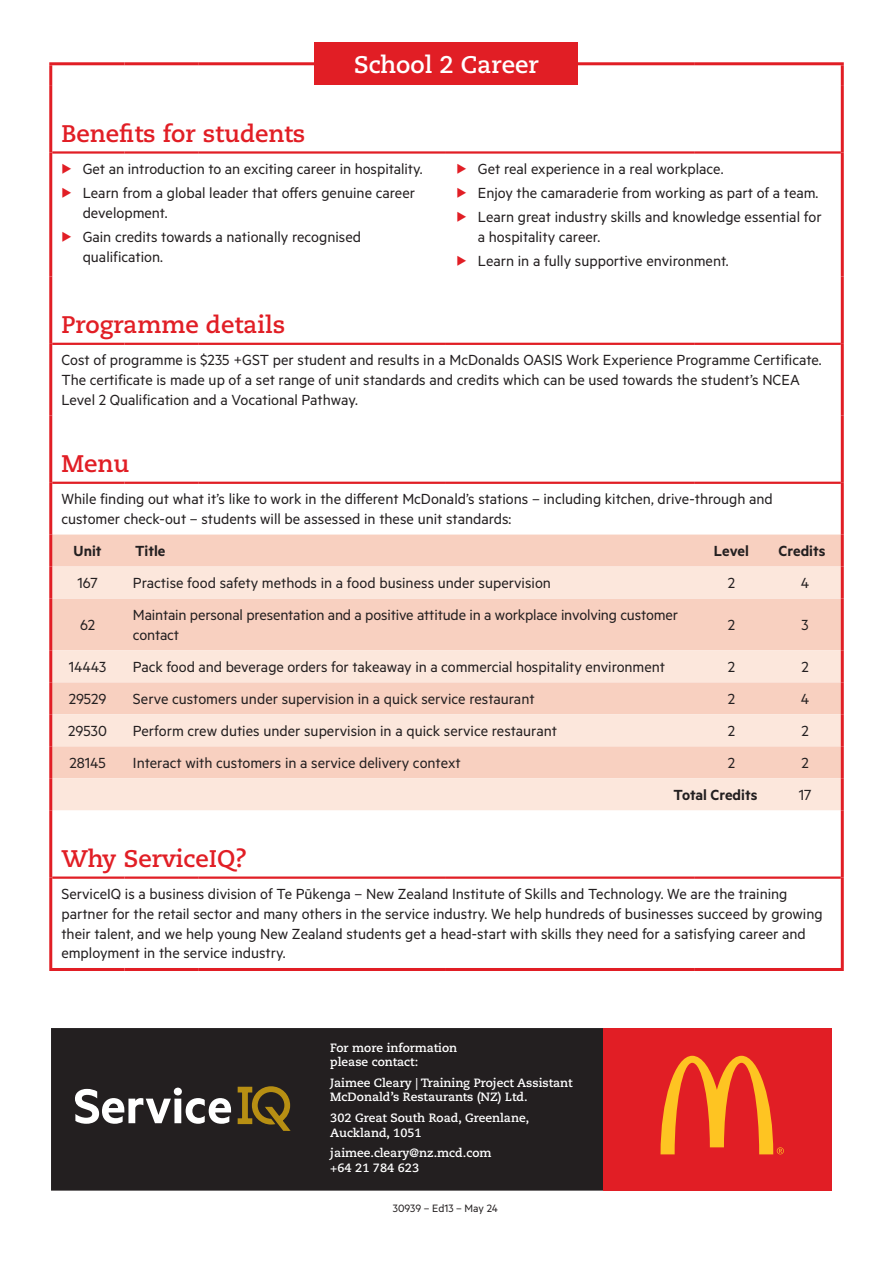
<style>
.page{position:relative;width:893px;height:1263px;background:#fff}
.page>*{position:absolute;margin:0;border:0;box-sizing:border-box;transform-origin:0 0}
.t1{font:700 24px "Caecilia LT Pro 75";color:#e11e25}
.t2{font:700 24px "Caecilia LT Pro 75";color:#fff}
.t3{font:16.5px/19.8px "Metric";color:#231f20}
.t4{font:600 16.5px "Metric";color:#231f20}
.t5{font:700 12px/14.4px "Caecilia LT Pro 75";color:#fff}
.t6{font:12px "Metric";color:#231f20}
.s1{color:#e11e25}
</style>
<div class="page">
<div style="left:51px;top:1028px;width:553px;height:162px;background:#231f20"></div>
<div style="left:604px;top:1028px;width:228px;height:162px;background:#e11e25"></div>
<svg style="left:75px;top:1087px;width:156px;height:37px"></svg>
<svg style="left:237px;top:1085px;width:55px;height:47px;background:#5e4b1a"></svg>
<svg style="left:660px;top:1056px;width:124px;height:98px"></svg>
<svg style="left:52px;top:154px;width:789px;height:261px"></svg>
<div style="left:52px;top:534px;width:789px;height:32px;background:#f8d0c0"></div>
<svg style="left:52px;top:566px;width:789px;height:244px;background:#fadcce"></svg>
<hr style="left:49px;top:85px;width:3px;height:67px;background:#e11e25">
<hr style="left:841px;top:85px;width:3px;height:67px;background:#e11e25">
<hr style="left:49px;top:152px;width:3px;height:124px;background:#e11e25">
<hr style="left:49px;top:276px;width:3px;height:68px;background:#e11e25">
<hr style="left:49px;top:344px;width:3px;height:71px;background:#e11e25">
<hr style="left:52px;top:151px;width:72px;height:3px;background:#e11e25">
<hr style="left:124px;top:151px;width:74px;height:3px;background:#e11e25">
<hr style="left:198px;top:151px;width:248px;height:3px;background:#e11e25">
<hr style="left:446px;top:151px;width:249px;height:3px;background:#e11e25">
<hr style="left:695px;top:151px;width:73px;height:3px;background:#e11e25">
<hr style="left:768px;top:151px;width:73px;height:3px;background:#e11e25">
<hr style="left:841px;top:152px;width:3px;height:124px;background:#e11e25">
<hr style="left:841px;top:276px;width:3px;height:68px;background:#e11e25">
<hr style="left:841px;top:344px;width:3px;height:71px;background:#e11e25">
<hr style="left:49px;top:65px;width:3px;height:20px;background:#e11e25">
<hr style="left:49px;top:62px;width:75px;height:3px;background:#e11e25">
<hr style="left:124px;top:62px;width:74px;height:3px;background:#e11e25">
<hr style="left:198px;top:62px;width:248px;height:3px;background:#e11e25">
<hr style="left:446px;top:62px;width:249px;height:3px;background:#e11e25">
<hr style="left:695px;top:62px;width:73px;height:3px;background:#e11e25">
<hr style="left:768px;top:62px;width:76px;height:3px;background:#e11e25">
<hr style="left:841px;top:65px;width:3px;height:20px;background:#e11e25">
<hr style="left:49px;top:415px;width:3px;height:68px;background:#e11e25">
<hr style="left:49px;top:483px;width:3px;height:51px;background:#e11e25">
<hr style="left:841px;top:415px;width:3px;height:68px;background:#e11e25">
<hr style="left:841px;top:483px;width:3px;height:51px;background:#e11e25">
<hr style="left:49px;top:534px;width:3px;height:32px;background:#e11e25">
<hr style="left:52px;top:482px;width:72px;height:2px;background:#e11e25">
<hr style="left:124px;top:482px;width:74px;height:2px;background:#e11e25">
<hr style="left:198px;top:482px;width:248px;height:2px;background:#e11e25">
<hr style="left:446px;top:482px;width:249px;height:2px;background:#e11e25">
<hr style="left:695px;top:482px;width:73px;height:2px;background:#e11e25">
<hr style="left:768px;top:482px;width:73px;height:2px;background:#e11e25">
<hr style="left:841px;top:534px;width:3px;height:32px;background:#e11e25">
<hr style="left:49px;top:566px;width:3px;height:32px;background:#e11e25">
<hr style="left:841px;top:566px;width:3px;height:32px;background:#e11e25">
<hr style="left:49px;top:598px;width:3px;height:52px;background:#e11e25">
<hr style="left:841px;top:598px;width:3px;height:52px;background:#e11e25">
<hr style="left:49px;top:650px;width:3px;height:32px;background:#e11e25">
<hr style="left:841px;top:650px;width:3px;height:32px;background:#e11e25">
<hr style="left:49px;top:682px;width:3px;height:32px;background:#e11e25">
<hr style="left:49px;top:746px;width:3px;height:32px;background:#e11e25">
<hr style="left:841px;top:682px;width:3px;height:32px;background:#e11e25">
<hr style="left:841px;top:746px;width:3px;height:32px;background:#e11e25">
<hr style="left:49px;top:714px;width:3px;height:32px;background:#e11e25">
<hr style="left:841px;top:714px;width:3px;height:32px;background:#e11e25">
<hr style="left:49px;top:778px;width:3px;height:32px;background:#e11e25">
<hr style="left:841px;top:778px;width:3px;height:32px;background:#e11e25">
<hr style="left:49px;top:810px;width:3px;height:68px;background:#e11e25">
<hr style="left:841px;top:810px;width:3px;height:68px;background:#e11e25">
<hr style="left:49px;top:878px;width:3px;height:90px;background:#e11e25">
<hr style="left:52px;top:876px;width:72px;height:3px;background:#e11e25">
<hr style="left:124px;top:876px;width:74px;height:3px;background:#e11e25">
<hr style="left:198px;top:876px;width:248px;height:3px;background:#e11e25">
<hr style="left:446px;top:876px;width:249px;height:3px;background:#e11e25">
<hr style="left:695px;top:876px;width:73px;height:3px;background:#e11e25">
<hr style="left:768px;top:876px;width:73px;height:3px;background:#e11e25">
<hr style="left:841px;top:878px;width:3px;height:90px;background:#e11e25">
<hr style="left:49px;top:968px;width:75px;height:3px;background:#e11e25">
<hr style="left:124px;top:968px;width:74px;height:3px;background:#e11e25">
<hr style="left:198px;top:968px;width:248px;height:3px;background:#e11e25">
<hr style="left:446px;top:968px;width:249px;height:3px;background:#e11e25">
<hr style="left:695px;top:968px;width:73px;height:3px;background:#e11e25">
<hr style="left:768px;top:968px;width:76px;height:3px;background:#e11e25">
<hr style="left:52px;top:343px;width:72px;height:2px;background:#e11e25">
<hr style="left:124px;top:343px;width:74px;height:2px;background:#e11e25">
<hr style="left:198px;top:343px;width:248px;height:2px;background:#e11e25">
<hr style="left:446px;top:343px;width:249px;height:2px;background:#e11e25">
<hr style="left:695px;top:343px;width:73px;height:2px;background:#e11e25">
<hr style="left:768px;top:343px;width:73px;height:2px;background:#e11e25">
<div style="left:314px;top:42px;width:264px;height:43px;background:#e11e25"></div>
<h1 class="t2" style="left:354px;top:48px;width:186px">School 2 Career</h1>
<h1 class="t1" style="left:61px;top:117px;width:245px">Benefits for students</h1>
<p class="t3" style="left:61px;top:158px;width:363px"><span class="s1">◆</span> Get an introduction to an exciting career in hospitality.</p>
<p class="t3" style="left:83px;top:182px;width:334px;text-indent:-21px"><span class="s1">◆</span> Learn from a global leader that offers genuine career development.</p>
<p class="t3" style="left:83px;top:226px;width:280px;text-indent:-21px"><span class="s1">◆</span> Gain credits towards a nationally recognised qualification.</p>
<p class="t3" style="left:457px;top:158px;width:268px"><span class="s1">◆</span> Get real experience in a real workplace.</p>
<p class="t3" style="left:457px;top:182px;width:363px"><span class="s1">◆</span> Enjoy the camaraderie from working as part of a team.</p>
<p class="t3" style="left:478px;top:206px;width:345px;text-indent:-21px"><span class="s1">◆</span> Learn great industry skills and knowledge essential for a hospitality career.</p>
<p class="t3" style="left:457px;top:250px;width:274px"><span class="s1">◆</span> Learn in a fully supportive environment.</p>
<h1 class="t1" style="left:61px;top:308px;width:225px">Programme details</h1>
<p class="t3" style="left:61px;top:350px;width:762px">Cost of programme is $235 +GST per student and results in a McDonalds OASIS Work Experience Programme Certificate.<br>The certificate is made up of a set range of unit standards and credits which can be used towards the student’s NCEA<br>Level 2 Qualification and a Vocational Pathway.</p>
<h1 class="t1" style="left:61px;top:447px;width:70px">Menu</h1>
<p class="t3" style="left:61px;top:488px;width:713px">While finding out what it’s like to work in the different McDonald’s stations – including kitchen, drive-through and customer check-out – students will be assessed in these unit standards:</p>
<p class="t4" style="left:74px;top:541px;width:29px">Unit</p>
<p class="t4" style="left:135px;top:541px;width:32px">Title</p>
<p class="t4" style="left:714px;top:541px;width:36px">Level</p>
<p class="t4" style="left:779px;top:541px;width:48px">Credits</p>
<p class="t3" style="left:77px;top:572px;width:22px">167</p>
<p class="t3" style="left:133px;top:572px;width:419px">Practise food safety methods in a food business under supervision</p>
<p class="t3" style="left:728px;top:572px;width:9px">2</p>
<p class="t3" style="left:801px;top:572px;width:10px">4</p>
<p class="t3" style="left:80px;top:614px;width:17px">62</p>
<p class="t3" style="left:133px;top:604px;width:546px">Maintain personal presentation and a positive attitude in a workplace involving customer contact</p>
<p class="t3" style="left:728px;top:614px;width:9px">2</p>
<p class="t3" style="left:801px;top:614px;width:9px">3</p>
<p class="t3" style="left:69px;top:656px;width:39px">14443</p>
<p class="t3" style="left:133px;top:656px;width:533px">Pack food and beverage orders for takeaway in a commercial hospitality environment</p>
<p class="t3" style="left:728px;top:656px;width:9px">2</p>
<p class="t3" style="left:801px;top:656px;width:9px">2</p>
<p class="t3" style="left:69px;top:688px;width:39px">29529</p>
<p class="t3" style="left:133px;top:688px;width:403px">Serve customers under supervision in a quick service restaurant</p>
<p class="t3" style="left:728px;top:688px;width:9px">2</p>
<p class="t3" style="left:801px;top:688px;width:10px">4</p>
<p class="t3" style="left:68px;top:720px;width:40px">29530</p>
<p class="t3" style="left:133px;top:720px;width:426px">Perform crew duties under supervision in a quick service restaurant</p>
<p class="t3" style="left:728px;top:720px;width:9px">2</p>
<p class="t3" style="left:801px;top:720px;width:9px">2</p>
<p class="t3" style="left:69px;top:752px;width:38px">28145</p>
<p class="t3" style="left:133px;top:752px;width:329px">Interact with customers in a service delivery context</p>
<p class="t3" style="left:728px;top:752px;width:9px">2</p>
<p class="t3" style="left:801px;top:752px;width:9px">2</p>
<p class="t4" style="left:674px;top:785px;width:85px">Total Credits</p>
<p class="t3" style="left:799px;top:784px;width:14px">17</p>
<h1 class="t1" style="left:61px;top:842px;width:187px">Why ServiceIQ?</h1>
<p class="t3" style="left:61px;top:883px;width:763px">ServiceIQ is a business division of Te Pūkenga – New Zealand Institute of Skills and Technology. We are the training partner for the retail sector and many others in the service industry. We help hundreds of businesses succeed by growing their talent, and we help young New Zealand students get a head-start with skills they need for a satisfying career and employment in the service industry.</p>
<p class="t5" style="left:330px;top:1040px;width:128px">For more information please contact:</p>
<p class="t5" style="left:330px;top:1075px;width:244px">Jaimee Cleary | Training Project Assistant<br>McDonald’s Restaurants (NZ) Ltd.</p>
<p class="t5" style="left:330px;top:1110px;width:201px">302 Great South Road, Greenlane,<br>Auckland, 1051</p>
<p class="t5" style="left:330px;top:1146px;width:163px">jaimee.cleary@nz.mcd.com +64 21 784 623</p>
<p class="t6" style="left:393px;top:1201px;width:107px">30939 – Ed13 – May 24</p>
</div>
